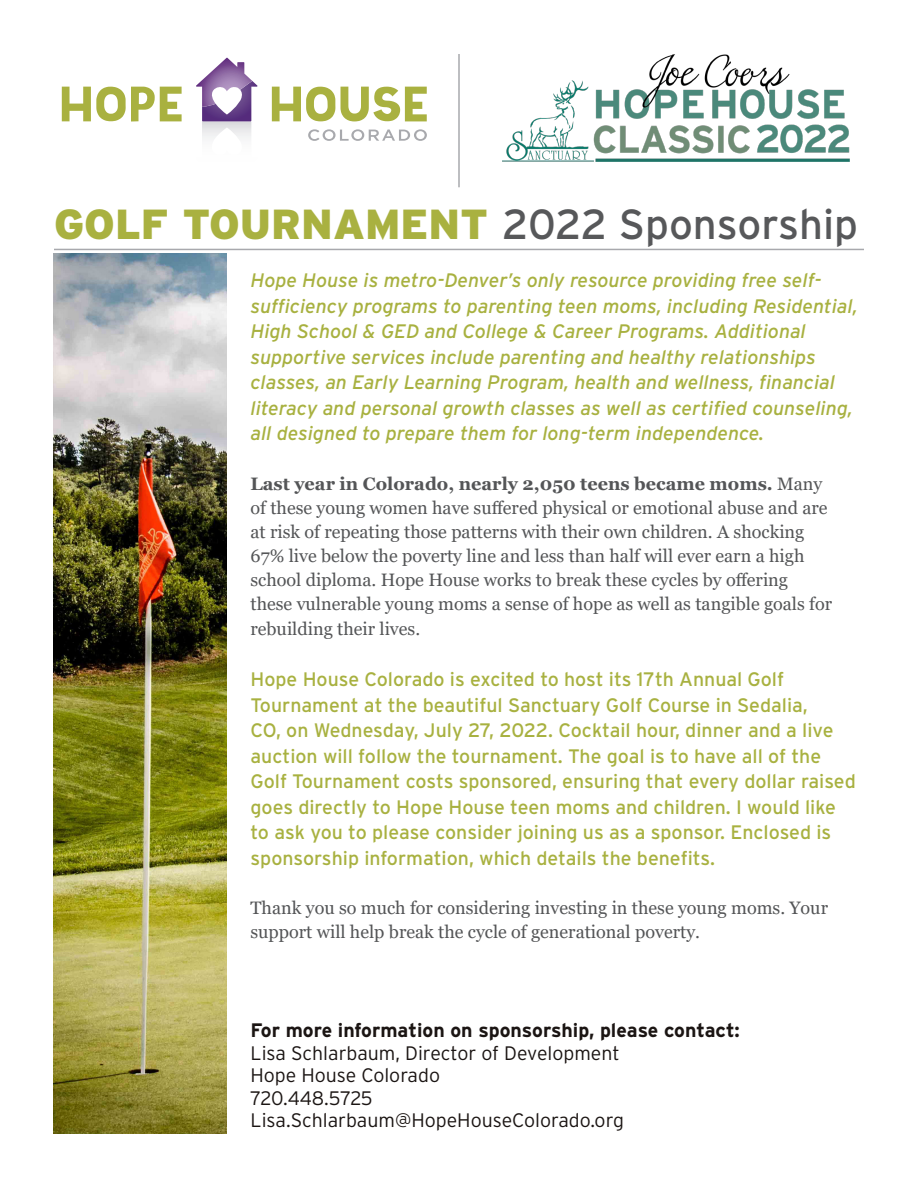
<style>
.page{position:relative;width:918px;height:1188px;background:#fff}
.page>*{position:absolute;margin:0;border:0;box-sizing:border-box;transform-origin:0 0}
.t1{font:42px "Interstate";color:#57585a}
.t2{font:19.5px/25.5px "Interstate";color:#a8b140}
.t3{font:italic 19.5px/25.5px "Interstate";color:#a8b140}
.t4{font:300 19.5px "Interstate";color:#1b1513}
.t5{font:700 19.5px "Interstate";color:#1b1513}
.t6{font:300 19.5px "Interstate";letter-spacing:-.02em;color:#1b1513}
.t7{font:18px/24.3px "Georgia";color:#545557}
.s1{font-weight:900;color:#a9b140}
.s2{font-weight:700}
</style>
<div class="page">
<img style="left:54px;top:254px;width:172px;height:880px">
<hr style="left:458px;top:54px;width:2px;height:133px;background:#a8a9ad">
<hr style="left:54px;top:249px;width:810px;height:1px;background:#a8a9ad">
<svg style="left:196px;top:58px;width:62px;height:81px"></svg>
<svg style="left:62px;top:87px;width:120px;height:35px"></svg>
<svg style="left:272px;top:87px;width:63px;height:34px"></svg>
<svg style="left:341px;top:87px;width:86px;height:34px"></svg>
<svg style="left:308px;top:129px;width:119px;height:12px"></svg>
<img style="left:502px;top:54px;width:348px;height:108px">
<p class="t1" style="left:54px;top:201px;width:806px"><span class="s1">GOLF TOURNAMENT</span> 2022 Sponsorship</p>
<p class="t3" style="left:250px;top:267px;width:609px">Hope House is metro-Denver’s only resource providing free self&shy;sufficiency programs to parenting teen moms, including Residential, High School &amp; GED and College &amp; Career Programs. Additional supportive services include parenting and healthy relationships classes, an Early Learning Program, health and wellness, financial literacy and personal growth classes as well as certified counseling, all designed to prepare them for long-term independence.</p>
<p class="t7" style="left:250px;top:472px;width:583px"><span class="s2">Last year in Colorado, nearly 2,050 teens became moms.</span> Many of these young women have suffered physical or emotional abuse and are at risk of repeating those patterns with their own children. A shocking 67% live below the poverty line and less than half will ever earn a high school diploma. Hope House works to break these cycles by offering these vulnerable young moms a sense of hope as well as tangible goals for rebuilding their lives.</p>
<p class="t2" style="left:250px;top:666px;width:607px">Hope House Colorado is excited to host its 17th Annual Golf Tournament at the beautiful Sanctuary Golf Course in Sedalia,<br>CO, on Wednesday, July 27, 2022. Cocktail hour, dinner and a live auction will follow the tournament. The goal is to have all of the Golf Tournament costs sponsored, ensuring that every dollar raised goes directly to Hope House teen moms and children. I would like to ask you to please consider joining us as a sponsor. Enclosed is sponsorship information, which details the benefits.</p>
<p class="t7" style="left:250px;top:896px;width:579px">Thank you so much for considering investing in these young moms. Your support will help break the cycle of generational poverty.</p>
<p class="t5" style="left:250px;top:1019px;width:491px">For more information on sponsorship, please contact:</p>
<p class="t4" style="left:250px;top:1042px;width:371px">Lisa Schlarbaum, Director of Development</p>
<p class="t4" style="left:250px;top:1064px;width:191px">Hope House Colorado</p>
<p class="t6" style="left:250px;top:1087px;width:124px">720.448.5725</p>
<p class="t4" style="left:250px;top:1109px;width:375px">Lisa.Schlarbaum@HopeHouseColorado.org</p>
</div>
